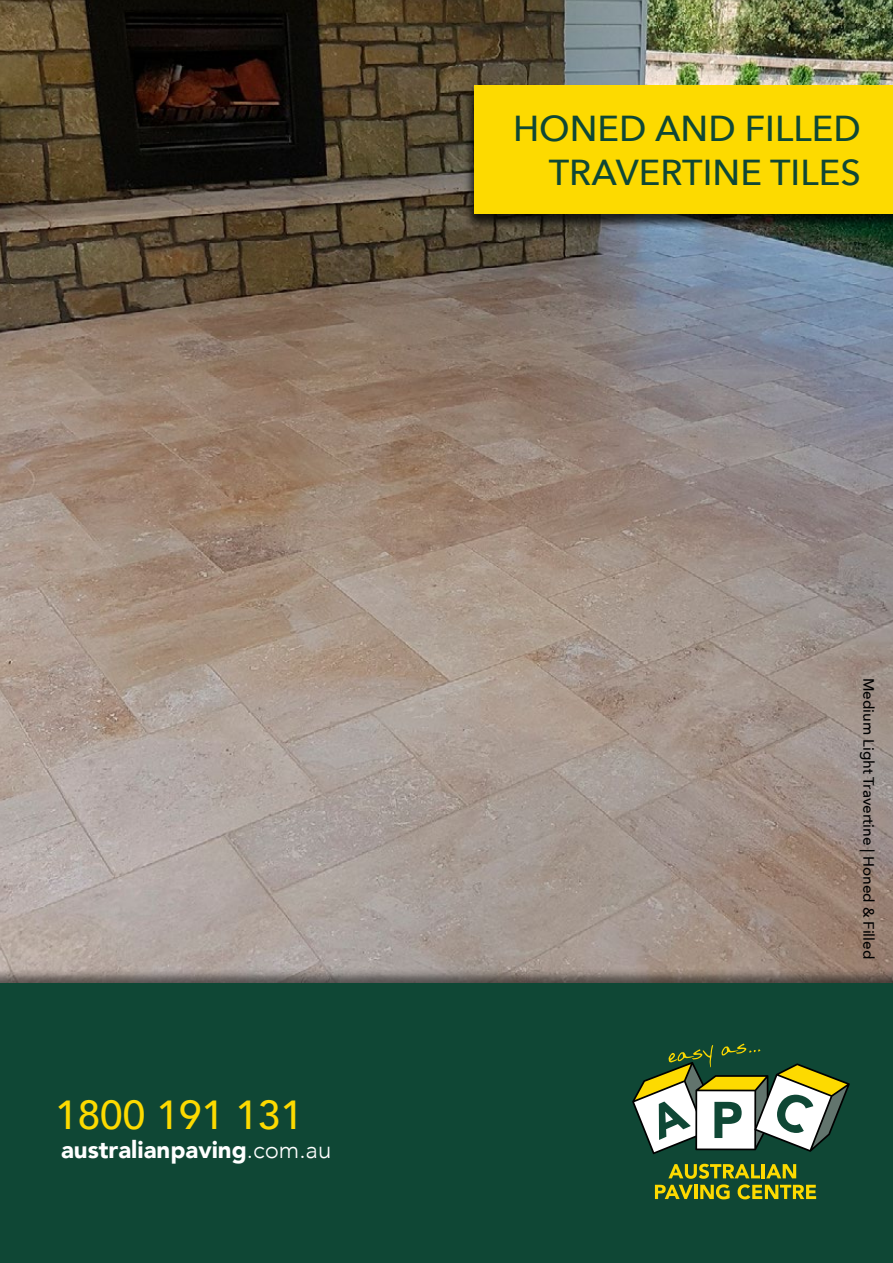
<style>
.page{position:relative;width:893px;height:1263px;background:#fff}
.page>*{position:absolute;margin:0;border:0;box-sizing:border-box;transform-origin:0 0}
.t1{font:500 40.5px "Avenir";color:#fdda00}
.t2{font:500 36px/43.2px "Avenir Next";color:#0f4735;text-align:right}
.t3{font:900 24px "Avenir";color:#fff}
.t4{font:500 15px "Avenir Next";color:#000}
.s1{font-weight:300}
</style>
<div class="page">
<img style="left:0;top:0;width:893px;height:968px">
<div style="left:463px;top:85px;width:430px;height:145px;background:#000;opacity:.75"></div>
<div style="left:474px;top:85px;width:419px;height:129px;background:#fdda00"></div>
<div style="left:0;top:968px;width:893px;height:295px;background:#000;opacity:.5"></div>
<div style="left:0;top:984px;width:893px;height:279px;background:#0f4735"></div>
<svg style="left:655px;top:1164px;width:161px;height:35px"></svg>
<svg style="left:632px;top:1044px;width:218px;height:110px"></svg>
<h2 class="t2" style="left:513px;top:106px;width:349px">HONED AND FILLED<br>TRAVERTINE TILES</h2>
<h1 class="t1" style="left:55px;top:1079px;width:249px">1800 191 131</h1>
<h3 class="t3" style="left:61px;top:1129px;width:272px">australianpaving<span class="s1">.com.au</span></h3>
<p class="t4" style="left:881px;top:678px;width:283px;rotate:90deg">Medium Light Travertine | Honed &amp; Filled</p>
</div>
